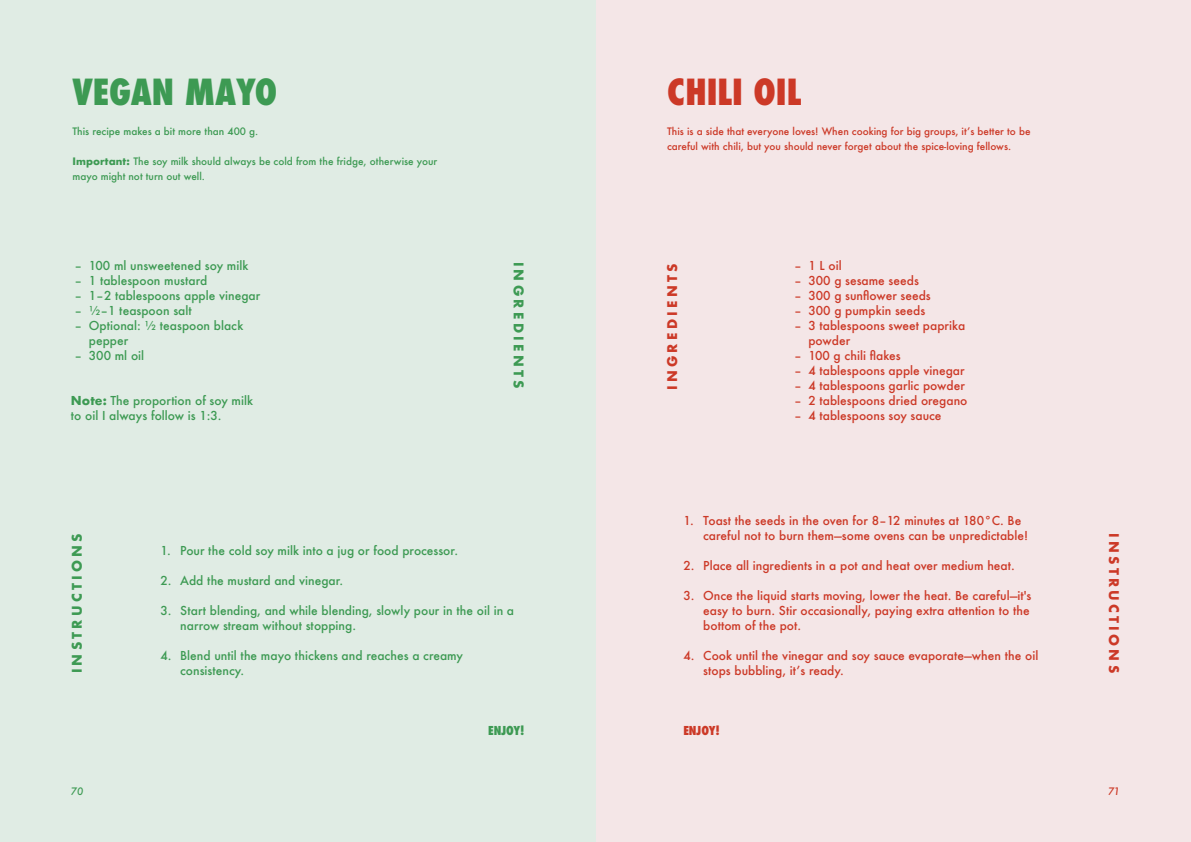
<style>
.page{position:relative;width:1191px;height:842px;background:#fff}
.page>*{position:absolute;margin:0;border:0;box-sizing:border-box;transform-origin:0 0}
.t1{font:800 condensed 35px "Futura";color:#3d9a53}
.t2{font:800 condensed 35px "Futura";color:#cc3927}
.t3{font:700 13px "Futura";letter-spacing:.25em;color:#3d9a53}
.t4{font:700 13px "Futura";letter-spacing:.25em;color:#cc3927}
.t5{font:500 12px/15px "Futura";color:#cc3927}
.t6{font:500 12px/15px "Futura";color:#3d9a53}
.t7{font:800 condensed 12px "Futura";color:#3d9a53}
.t8{font:800 condensed 12px "Futura";color:#cc3927}
.t9{font:500 10px/15px "Futura";color:#cc3927}
.t10{font:500 10px/15px "Futura";color:#3d9a53}
.t11{font:italic 500 10px "Futura";color:#3d9a53}
.t12{font:italic 500 10px "Futura";color:#cc3927}
.s1{font-weight:700}
</style>
<div class="page">
<div style="left:595px;top:0;width:596px;height:842px;background:#f4e6e7"></div>
<div style="left:0;top:0;width:595px;height:842px;background:#e0ece4"></div>
<h1 class="t1" style="left:72px;top:76px;width:206px">VEGAN MAYO</h1>
<p class="t10" style="left:72px;top:125px;width:187px">This recipe makes a bit more than 400 g.</p>
<p class="t10" style="left:72px;top:155px;width:366px"><span class="s1">Important:</span> The soy milk should always be cold from the fridge, otherwise your mayo might not turn out well.</p>
<p class="t6" style="left:75px;top:259px;width:175px">– 100 ml unsweetened soy milk</p>
<p class="t6" style="left:75px;top:274px;width:134px">– 1 tablespoon mustard</p>
<p class="t6" style="left:75px;top:289px;width:187px">– 1–2 tablespoons apple vinegar</p>
<p class="t6" style="left:75px;top:304px;width:119px">– ½–1 teaspoon salt</p>
<p class="t6" style="left:89px;top:319px;width:156px;text-indent:-14px">– Optional: ½ teaspoon black pepper</p>
<p class="t6" style="left:75px;top:349px;width:71px">– 300 ml oil</p>
<p class="t6" style="left:71px;top:394px;width:184px"><span class="s1">Note:</span> The proportion of soy milk to oil I always follow is 1:3.</p>
<p class="t3" style="left:524px;top:262px;width:128px;rotate:90deg">INGREDIENTS</p>
<p class="t3" style="left:71px;top:673px;width:141px;rotate:-90deg">INSTRUCTIONS</p>
<p class="t6" style="left:160px;top:544px;width:299px">1. Pour the cold soy milk into a jug or food processor.</p>
<p class="t6" style="left:160px;top:574px;width:184px">2. Add the mustard and vinegar.</p>
<p class="t6" style="left:180px;top:604px;width:335px;text-indent:-20px">3. Start blending, and while blending, slowly pour in the oil in a narrow stream without stopping.</p>
<p class="t6" style="left:180px;top:649px;width:284px;text-indent:-20px">4. Blend until the mayo thickens and reaches a creamy consistency.</p>
<p class="t7" style="left:488px;top:725px;width:38px">ENJOY!</p>
<h1 class="t2" style="left:667px;top:76px;width:136px">CHILI OIL</h1>
<p class="t9" style="left:667px;top:125px;width:365px">This is a side that everyone loves! When cooking for big groups, itʼs better to be careful with chili, but you should never forget about the spice-loving fellows.</p>
<p class="t4" style="left:666px;top:390px;width:128px;rotate:-90deg">INGREDIENTS</p>
<p class="t5" style="left:794px;top:259px;width:49px">– 1Loil</p>
<p class="t5" style="left:794px;top:274px;width:126px">– 300 g sesame seeds</p>
<p class="t5" style="left:794px;top:289px;width:138px">– 300 g sunflower seeds</p>
<p class="t5" style="left:794px;top:304px;width:133px">– 300 g pumpkin seeds</p>
<p class="t5" style="left:808px;top:319px;width:158px;text-indent:-14px">– 3 tablespoons sweet paprika powder</p>
<p class="t5" style="left:794px;top:349px;width:108px">– 100 g chili flakes</p>
<p class="t5" style="left:794px;top:364px;width:172px">– 4 tablespoons apple vinegar</p>
<p class="t5" style="left:794px;top:379px;width:172px">– 4 tablespoons garlic powder</p>
<p class="t5" style="left:794px;top:394px;width:175px">– 2 tablespoons dried oregano</p>
<p class="t5" style="left:794px;top:409px;width:149px">– 4 tablespoons soy sauce</p>
<p class="t5" style="left:703px;top:514px;width:326px;text-indent:-20px">1. Toast the seeds in the oven for 8–12 minutes at 180°C. Be careful not to burn them—some ovens can be unpredictable!</p>
<p class="t5" style="left:683px;top:559px;width:333px">2. Place all ingredients in a pot and heat over medium heat.</p>
<p class="t5" style="left:703px;top:589px;width:330px;text-indent:-20px">3. Once the liquid starts moving, lower the heat. Be careful—it's easy to burn. Stir occasionally, paying extra attention to the bottom of the pot.</p>
<p class="t5" style="left:703px;top:649px;width:336px;text-indent:-20px">4. Cook until the vinegar and soy sauce evaporate—when the oil stops bubbling, itʼs ready.</p>
<p class="t8" style="left:683px;top:725px;width:38px">ENJOY!</p>
<p class="t4" style="left:1120px;top:533px;width:141px;rotate:90deg">INSTRUCTIONS</p>
<p class="t11" style="left:71px;top:787px;width:14px">70</p>
<p class="t12" style="left:1108px;top:787px;width:13px">71</p>
</div>
